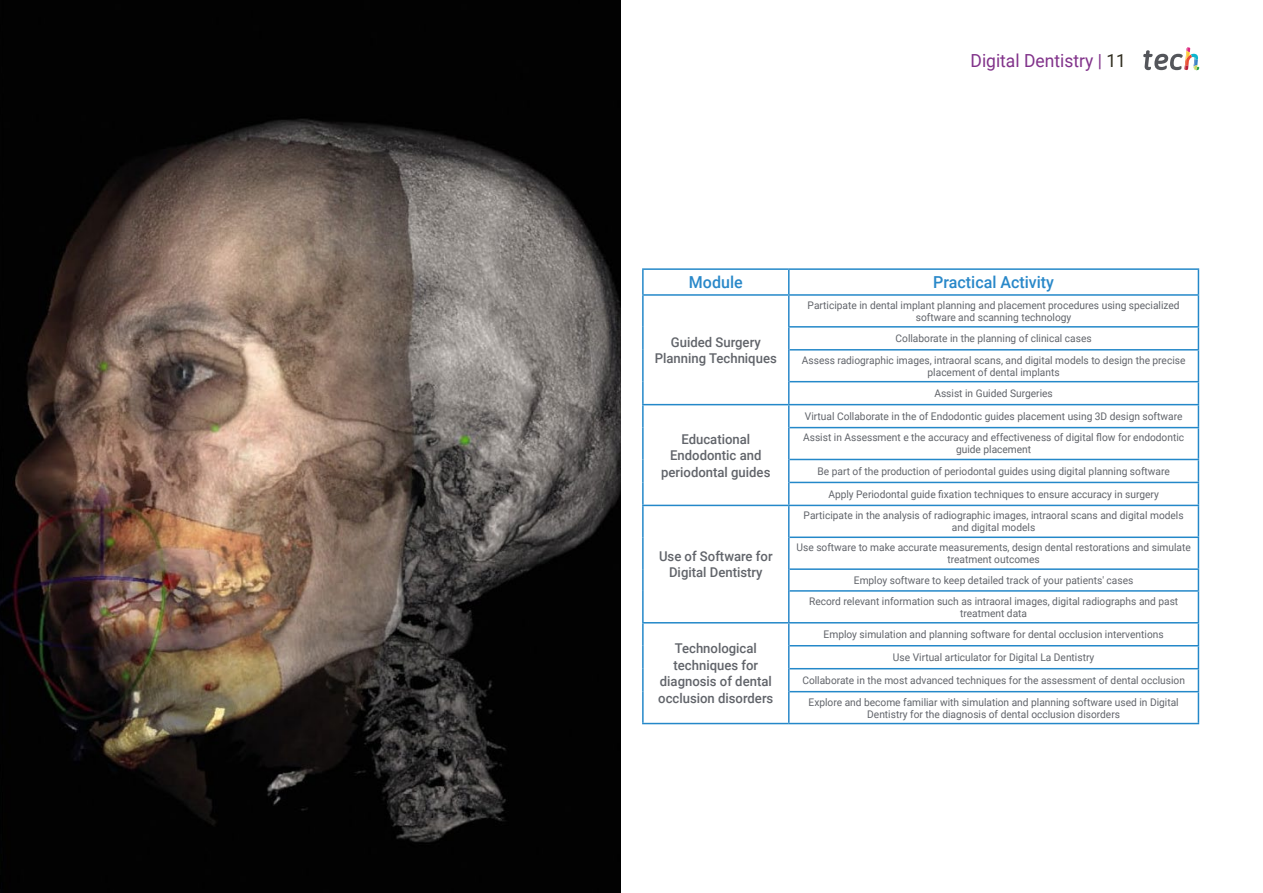
<style>
.page{position:relative;width:1263px;height:893px;background:#fff}
.page>*{position:absolute;margin:0;border:0;box-sizing:border-box;transform-origin:0 0}
.t1{font:18px "Roboto";color:#81328a}
.t2{font:500 16.5px "Roboto";color:#2988c9}
.t3{font:500 13.5px/16.5px "Roboto";color:#61646a;text-align:center}
.t4{font:10.5px/12px "Roboto";color:#61646a;text-align:center}
.s1{color:#312e20}
</style>
<div class="page">
<svg style="left:1143px;top:47px;width:56px;height:24px"></svg>
<hr style="left:642px;top:723px;width:147px;height:1px;background:#2488c9">
<svg style="left:788px;top:328px;width:1px;height:22px"></svg>
<hr style="left:788px;top:350px;width:1px;height:32px;background:#2988c9">
<svg style="left:788px;top:382px;width:1px;height:46px"></svg>
<hr style="left:788px;top:428px;width:1px;height:31px;background:#2988c9">
<svg style="left:788px;top:459px;width:1px;height:46px"></svg>
<hr style="left:788px;top:506px;width:1px;height:31px;background:#2988c9">
<hr style="left:788px;top:537px;width:1px;height:32px;background:#2988c9">
<svg style="left:788px;top:569px;width:1px;height:22px"></svg>
<hr style="left:788px;top:591px;width:1px;height:31px;background:#2988c9">
<svg style="left:788px;top:623px;width:1px;height:69px"></svg>
<hr style="left:788px;top:692px;width:1px;height:31px;background:#2988c9">
<hr style="left:788px;top:296px;width:1px;height:30px;background:#2988c9">
<hr style="left:642px;top:268px;width:147px;height:2px;background:#2488c9">
<hr style="left:642px;top:270px;width:2px;height:24px;background:#2488c9">
<hr style="left:789px;top:268px;width:410px;height:2px;background:#2488c9">
<svg style="left:788px;top:270px;width:1px;height:24px"></svg>
<svg style="left:1198px;top:270px;width:1px;height:24px"></svg>
<hr style="left:642px;top:294px;width:147px;height:2px;background:#2488c9">
<hr style="left:642px;top:296px;width:2px;height:31px;background:#2488c9">
<hr style="left:642px;top:327px;width:2px;height:23px;background:#2488c9">
<hr style="left:642px;top:350px;width:2px;height:32px;background:#2488c9">
<hr style="left:642px;top:382px;width:2px;height:22px;background:#2488c9">
<hr style="left:789px;top:294px;width:410px;height:2px;background:#2488c9">
<hr style="left:1198px;top:296px;width:1px;height:30px;background:#2488c9">
<hr style="left:642px;top:404px;width:147px;height:1px;background:#2488c9">
<hr style="left:642px;top:405px;width:2px;height:23px;background:#2488c9">
<hr style="left:642px;top:428px;width:2px;height:31px;background:#2488c9">
<hr style="left:642px;top:459px;width:2px;height:23px;background:#2488c9">
<hr style="left:642px;top:482px;width:2px;height:23px;background:#2488c9">
<hr style="left:642px;top:505px;width:147px;height:1px;background:#2488c9">
<hr style="left:642px;top:506px;width:2px;height:31px;background:#2488c9">
<hr style="left:642px;top:537px;width:2px;height:32px;background:#2488c9">
<hr style="left:642px;top:569px;width:2px;height:22px;background:#2488c9">
<hr style="left:642px;top:591px;width:2px;height:31px;background:#2488c9">
<hr style="left:642px;top:622px;width:147px;height:1px;background:#2488c9">
<hr style="left:642px;top:623px;width:2px;height:23px;background:#2488c9">
<hr style="left:642px;top:646px;width:2px;height:23px;background:#2488c9">
<hr style="left:642px;top:669px;width:2px;height:23px;background:#2488c9">
<hr style="left:642px;top:692px;width:2px;height:31px;background:#2488c9">
<hr style="left:788px;top:326px;width:411px;height:2px;background:#2488c9">
<svg style="left:1198px;top:328px;width:1px;height:21px"></svg>
<hr style="left:789px;top:349px;width:410px;height:2px;background:#2488c9">
<hr style="left:1198px;top:351px;width:1px;height:30px;background:#2488c9">
<hr style="left:789px;top:381px;width:410px;height:1px;background:#2488c9">
<hr style="left:789px;top:404px;width:410px;height:1px;background:#2488c9">
<svg style="left:1198px;top:382px;width:1px;height:45px"></svg>
<hr style="left:789px;top:427px;width:410px;height:1px;background:#2488c9">
<hr style="left:1198px;top:428px;width:1px;height:31px;background:#2488c9">
<hr style="left:789px;top:459px;width:410px;height:1px;background:#2488c9">
<hr style="left:789px;top:482px;width:410px;height:1px;background:#2488c9">
<svg style="left:1198px;top:460px;width:1px;height:45px"></svg>
<hr style="left:789px;top:505px;width:410px;height:1px;background:#2488c9">
<hr style="left:1198px;top:506px;width:1px;height:30px;background:#2488c9">
<hr style="left:789px;top:536px;width:410px;height:2px;background:#2488c9">
<hr style="left:1198px;top:538px;width:1px;height:30px;background:#2488c9">
<hr style="left:789px;top:568px;width:410px;height:2px;background:#2488c9">
<svg style="left:1198px;top:570px;width:1px;height:20px"></svg>
<hr style="left:789px;top:590px;width:410px;height:2px;background:#2488c9">
<hr style="left:1198px;top:592px;width:1px;height:30px;background:#2488c9">
<hr style="left:789px;top:622px;width:410px;height:1px;background:#2488c9">
<hr style="left:789px;top:645px;width:410px;height:1px;background:#2488c9">
<hr style="left:789px;top:668px;width:410px;height:1px;background:#2488c9">
<svg style="left:1198px;top:623px;width:1px;height:68px"></svg>
<hr style="left:789px;top:691px;width:410px;height:1px;background:#2488c9">
<hr style="left:1198px;top:692px;width:1px;height:31px;background:#2488c9">
<hr style="left:789px;top:723px;width:410px;height:1px;background:#2488c9">
<img style="left:0;top:0;width:621px;height:893px">
<h1 class="t1" style="left:970px;top:48px;width:157px">Digital Dentistry | <span class="s1">11</span></h1>
<h2 class="t2" style="left:689px;top:270px;width:55px">Module</h2>
<h2 class="t2" style="left:933px;top:270px;width:122px">Practical Activity</h2>
<p class="t3" style="left:655px;top:333px;width:123px">Guided Surgery<br>Planning Techniques</p>
<p class="t3" style="left:661px;top:430px;width:111px">Educational<br>Endodontic and periodontal guides</p>
<p class="t3" style="left:659px;top:547px;width:115px">Use of Software for<br>Digital Dentistry</p>
<p class="t3" style="left:658px;top:640px;width:117px">Technological techniques for diagnosis of dental occlusion disorders</p>
<p class="t4" style="left:808px;top:299px;width:373px">Participate in dental implant planning and placement procedures using specialized software and scanning technology</p>
<p class="t4" style="left:802px;top:327px;width:385px;line-height:21.5px">Collaborate in the planning of clinical cases<br>Assess radiographic images, intraoral scans, and digital models to design the precise</p>
<p class="t4" style="left:927px;top:361px;width:134px;line-height:21.5px">placement of dental implants<br>Assist in Guided Surgeries</p>
<p class="t4" style="left:803px;top:405px;width:382px;line-height:21.5px;text-align:left">Virtual Collaborate in the of Endodontic guides placement using 3D design software<br>Assist in Assessment e the accuracy and effectiveness of digital flow for endodontic</p>
<p class="t4" style="left:817px;top:439px;width:354px;line-height:21.5px">guide placement<br>Be part of the production of periodontal guides using digital planning software</p>
<p class="t4" style="left:828px;top:488px;width:332px">Apply Periodontal guide fixation techniques to ensure accuracy in surgery</p>
<p class="t4" style="left:804px;top:509px;width:381px">Participate in the analysis of radiographic images, intraoral scans and digital models and digital models</p>
<p class="t4" style="left:796px;top:541px;width:396px">Use software to make accurate measurements, design dental restorations and simulate treatment outcomes</p>
<p class="t4" style="left:809px;top:569px;width:371px;line-height:20.9px">Employ software to keep detailed track of your patients' cases<br>Record relevant information such as intraoral images, digital radiographs and past</p>
<p class="t4" style="left:960px;top:607px;width:68px">treatment data</p>
<p class="t4" style="left:802px;top:623px;width:384px;line-height:23px">Employ simulation and planning software for dental occlusion interventions<br>Use Virtual articulator for Digital La Dentistry<br>Collaborate in the most advanced techniques for the assessment of dental occlusion</p>
<p class="t4" style="left:808px;top:695px;width:372px">Explore and become familiar with simulation and planning software used in Digital<br>Dentistry for the diagnosis of dental occlusion disorders</p>
</div>
